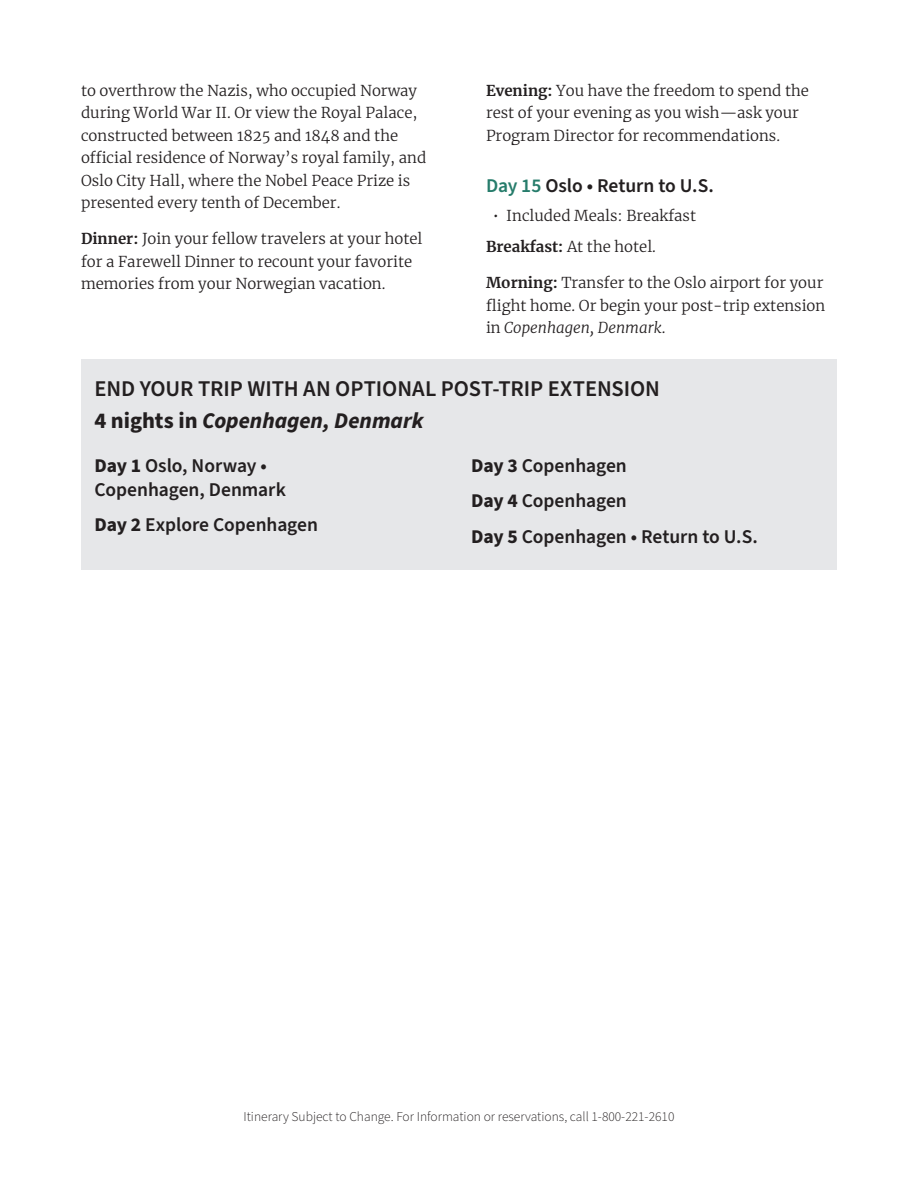
<style>
.page{position:relative;width:918px;height:1188px;background:#fff}
.page>*{position:absolute;margin:0;border:0;box-sizing:border-box;transform-origin:0 0}
.ext_sub_test{font:600 22.5px "Source Sans Pro";color:#231f20}
.t1{font:italic 700 22.5px "Source Sans Pro";color:#231f20}
.day_web_title{font:600 19.5px/24px "Source Sans Pro";letter-spacing:-.005em;color:#231f20}
.day_web_copy_span_column{font:300 15px/22.5px "Merriweather";color:#231f20}
.t2{font:300 13.5px "Source Sans Pro";color:#231f20}
.s1{font-style:inherit}
.s2{color:#267c6b}
.s3{font-style:italic}
.s4{font-style:normal}
.s5{font-weight:700}
</style>
<div class="page">
<div style="left:81px;top:360px;width:756px;height:210px;background:#e6e7e9"></div>
<p class="day_web_copy_span_column" style="left:81px;top:79px;width:347px">to overthrow the Nazis, who occupied Norway during World War II. Or view the Royal Palace, constructed between 1825 and 1848 and the official residence of Norway’s royal family, and Oslo City Hall, where the Nobel Peace Prize is presented every tenth of December.</p>
<p class="day_web_copy_span_column" style="left:81px;top:227px;width:343px"><span class="s1">Dinner:</span> Join your fellow travelers at your hotel for a Farewell Dinner to recount your favorite memories from your Norwegian vacation.</p>
<p class="day_web_copy_span_column" style="left:486px;top:79px;width:325px"><span class="s1">Evening:</span> You have the freedom to spend the rest of your evening as you wish—ask your<br>Program Director for recommendations.</p>
<p class="day_web_title" style="left:486px;top:174px;width:229px"><span class="s2">Day 15</span> Oslo • Return to U.S.</p>
<p class="day_web_copy_span_column" style="left:493px;top:204px;width:205px">• Included Meals: Breakfast</p>
<p class="day_web_copy_span_column" style="left:486px;top:235px;width:171px"><span class="s1">Breakfast:</span> At the hotel.</p>
<p class="day_web_copy_span_column" style="left:486px;top:271px;width:341px"><span class="s1">Morning:</span> Transfer to the Oslo airport for your flight home. Or begin your post-trip extension in <span class="s3">Copenhagen, Denmark</span>.</p>
<p class="ext_sub_test" style="left:94px;top:374px;width:567px">END YOUR TRIP WITH AN OPTIONAL POST-TRIP EXTENSION</p>
<p class="t1" style="left:94px;top:406px;width:331px"><span class="s4">4 nights in</span> Copenhagen, Denmark</p>
<p class="day_web_title" style="left:94px;top:454px;width:193px"><span class="s5">Day 1</span> Oslo, Norway •<br>Copenhagen, Denmark</p>
<p class="day_web_title" style="left:94px;top:514px;width:225px"><span class="s5">Day 2</span> Explore Copenhagen</p>
<p class="day_web_title" style="left:471px;top:454px;width:157px"><span class="s5">Day 3</span> Copenhagen</p>
<p class="day_web_title" style="left:471px;top:490px;width:157px"><span class="s5">Day 4</span> Copenhagen</p>
<p class="day_web_title" style="left:471px;top:525px;width:288px"><span class="s5">Day 5</span> Copenhagen • Return to U.S.</p>
<p class="t2" style="left:244px;top:1107px;width:432px">Itinerary Subject to Change. For Information or reservations, call 1-800-221-2610</p>
</div>
